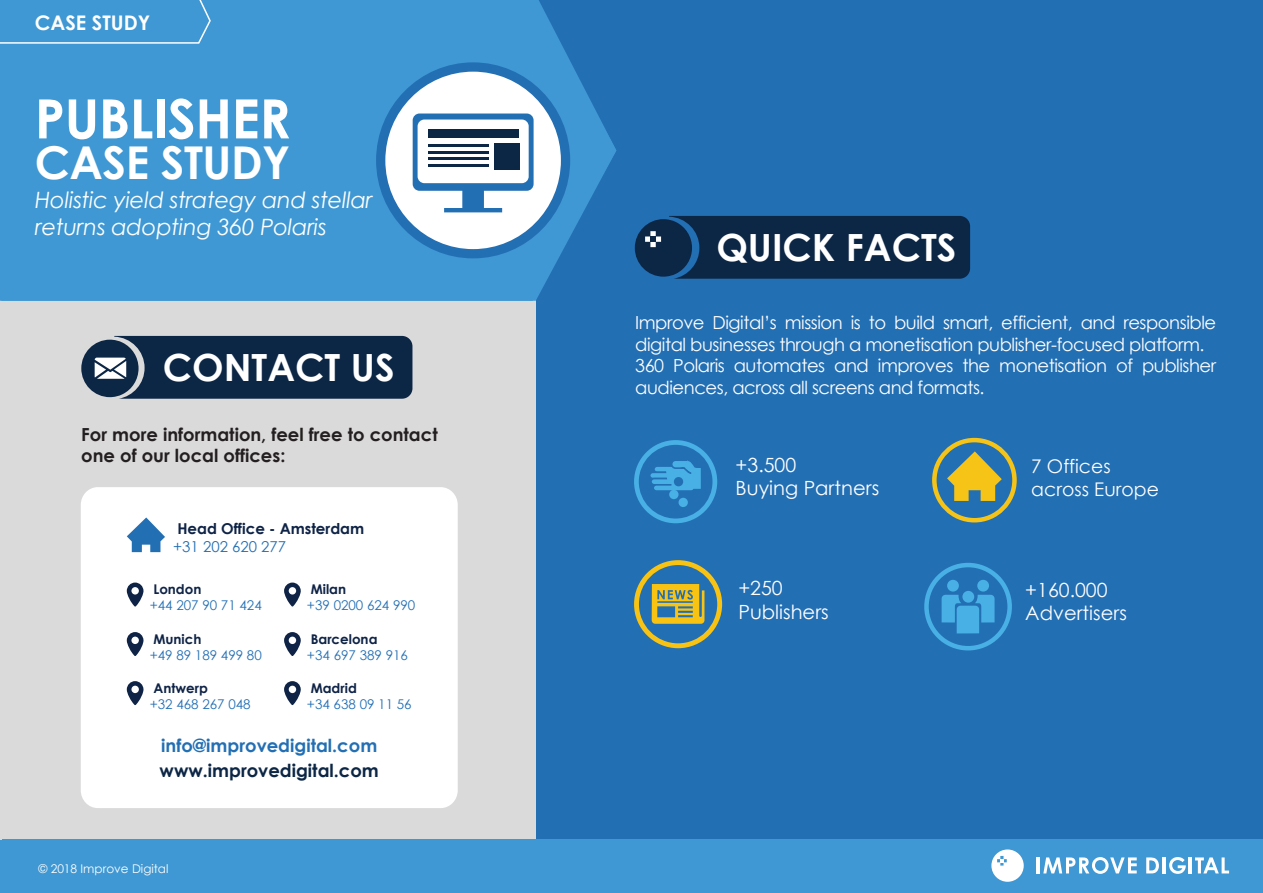
<style>
.page{position:relative;width:1263px;height:893px;background:#fff}
.page>*{position:absolute;margin:0;border:0;box-sizing:border-box;transform-origin:0 0}
.t1{font:700 58.05px "Century Gothic";letter-spacing:-.01em;color:#fff}
.t2{font:700 54.3px "Century Gothic";letter-spacing:-.01em;color:#fff}
.t3{font:700 45.3px "Century Gothic";letter-spacing:-.01em;color:#fff}
.t4{font:700 37.5px "Century Gothic";color:#fff}
.t5{font:italic 22.5px/27px "Century Gothic";letter-spacing:-.01em;color:#fff}
.t6{font:700 20.1px "Century Gothic";color:#fff}
.t7{font:19.5px/23.4px "Century Gothic";color:#fff}
.t8{font:18.9px/22.6px "Century Gothic";color:#fff}
.t9{font:18px/21.6px "Century Gothic";letter-spacing:-.025em;color:#fff}
.t10{font:700 18px/21.6px "Century Gothic";color:#231f20}
.t11{font:700 18px "Century Gothic";color:#236fb4}
.t12{font:700 18px "Century Gothic";color:#0c2645}
.t13{font:700 15px "Century Gothic";color:#0e2346}
.t14{font:15px "Century Gothic";color:#236fb4}
.t15{font:13.35px "Century Gothic";color:#236fb4}
.t16{font:700 13.35px "Century Gothic";color:#0e2346}
.t17{font:12px "Century Gothic";color:#fff}
</style>
<div class="page">
<div style="left:533px;top:0;width:730px;height:840px;background:#236fb4"></div>
<div style="left:0;top:273px;width:536px;height:567px;background:#dbdada"></div>
<div style="left:81px;top:487px;width:377px;height:321px;background:#fff;border-radius:17px"></div>
<svg style="left:127px;top:583px;width:17px;height:23px"></svg>
<svg style="left:284px;top:583px;width:17px;height:23px"></svg>
<svg style="left:127px;top:632px;width:17px;height:24px"></svg>
<svg style="left:284px;top:632px;width:17px;height:24px"></svg>
<svg style="left:127px;top:681px;width:17px;height:24px"></svg>
<svg style="left:284px;top:681px;width:17px;height:24px"></svg>
<svg style="left:127px;top:517px;width:38px;height:35px"></svg>
<svg style="left:81px;top:336px;width:331px;height:63px;background:#1d3551"></svg>
<div style="left:0;top:840px;width:1263px;height:53px;background:#3f98d3"></div>
<hr style="left:1037px;top:857px;width:3px;height:16px;background:#fff">
<svg style="left:1043px;top:857px;width:94px;height:17px"></svg>
<svg style="left:1146px;top:857px;width:13px;height:16px"></svg>
<hr style="left:1162px;top:857px;width:3px;height:16px;background:#fff">
<svg style="left:1169px;top:857px;width:17px;height:17px"></svg>
<hr style="left:1189px;top:857px;width:3px;height:16px;background:#fff">
<svg style="left:1195px;top:857px;width:34px;height:16px"></svg>
<svg style="left:991px;top:849px;width:33px;height:33px"></svg>
<svg style="left:0;top:0;width:616px;height:301px;background:#3c94d0"></svg>
<svg style="left:369px;top:62px;width:201px;height:196px"></svg>
<div style="left:418px;top:120px;width:111px;height:63px;background:#fff;border-radius:7px"></div>
<div style="left:428px;top:129px;width:91px;height:9px;background:#0c2645"></div>
<div style="left:494px;top:143px;width:25px;height:26px;background:#0c2645"></div>
<hr style="left:428px;top:145px;width:60px;height:2px;background:#0c2645">
<hr style="left:428px;top:151px;width:60px;height:3px;background:#0c2645">
<hr style="left:428px;top:158px;width:60px;height:2px;background:#0c2645">
<hr style="left:428px;top:164px;width:60px;height:3px;background:#0c2645">
<div style="left:0;top:0;width:212px;height:47px;background:#3f98d3"></div>
<svg style="left:634px;top:440px;width:83px;height:83px"></svg>
<div style="left:674px;top:477px;width:9px;height:9px;background:#236fb4;border-radius:50%"></div>
<div style="left:669px;top:490px;width:9px;height:9px;background:#48b0e4;border-radius:50%"></div>
<div style="left:678px;top:498px;width:10px;height:9px;background:#48b0e4;border-radius:50%"></div>
<svg style="left:947px;top:451px;width:55px;height:50px"></svg>
<div style="left:932px;top:438px;width:85px;height:84px;border:4px solid #f6c317;border-radius:50%"></div>
<div style="left:924px;top:563px;width:88px;height:87px;border:4px solid #48b0e4;border-radius:50%"></div>
<div style="left:962px;top:591px;width:12px;height:12px;background:#48b0e4;border-radius:50%"></div>
<div style="left:947px;top:580px;width:12px;height:12px;background:#48b0e4;border-radius:50%"></div>
<div style="left:977px;top:580px;width:12px;height:12px;background:#48b0e4;border-radius:50%"></div>
<svg style="left:941px;top:595px;width:53px;height:38px"></svg>
<svg style="left:634px;top:560px;width:88px;height:88px"></svg>
<svg style="left:635px;top:216px;width:335px;height:63px;background:#0e2b4c"></svg>
<p class="t6" style="left:35px;top:10px;width:117px">CASE STUDY</p>
<h1 class="t1" style="left:36px;top:80px;width:257px">PERFORM</h1>
<h2 class="t2" style="left:35px;top:85px;width:257px">PUBLISHER</h2>
<h3 class="t3" style="left:35px;top:134px;width:257px">CASE STUDY</h3>
<p class="t5" style="left:37px;top:177px;width:289px">?????????????????????? ??????????????????????</p>
<p class="t5" style="left:35px;top:186px;width:339px">Holistic yield strategy and stellar returns adopting 360 Polaris</p>
<h3 class="t4" style="left:163px;top:344px;width:233px">CONTACT US</h3>
<p class="t10" style="left:81px;top:423px;width:358px">For more information, feel free to contact one of our local offices:</p>
<p class="t13" style="left:177px;top:519px;width:188px">Head Office - Amsterdam</p>
<p class="t14" style="left:173px;top:538px;width:114px">+31 202 620 277</p>
<p class="t16" style="left:153px;top:581px;width:50px">London</p>
<p class="t15" style="left:150px;top:597px;width:114px">+44 207 90 71 424</p>
<p class="t16" style="left:311px;top:581px;width:37px">Milan</p>
<p class="t15" style="left:307px;top:597px;width:110px">+39 0200 624 990</p>
<p class="t16" style="left:153px;top:630px;width:50px">Munich</p>
<p class="t15" style="left:150px;top:647px;width:114px">+49 89 189 499 80</p>
<p class="t16" style="left:311px;top:630px;width:68px">Barcelona</p>
<p class="t15" style="left:307px;top:647px;width:103px">+34 697 389 916</p>
<p class="t16" style="left:153px;top:679px;width:56px">Antwerp</p>
<p class="t15" style="left:150px;top:696px;width:103px">+32 468 267 048</p>
<p class="t16" style="left:311px;top:679px;width:48px">Madrid</p>
<p class="t15" style="left:307px;top:696px;width:106px">+34 638 09 11 56</p>
<p class="t11" style="left:161px;top:734px;width:218px">info@improvedigital.com</p>
<p class="t12" style="left:160px;top:759px;width:221px">www.improvedigital.com</p>
<p class="t17" style="left:38px;top:862px;width:132px">© 2018 Improve Digital</p>
<h3 class="t4" style="left:716px;top:224px;width:241px">QUICK FACTS</h3>
<p class="t9" style="left:635px;top:311px;width:582px">Improve Digital’s mission is to build smart, efficient, and responsible digital businesses through a monetisation publisher-focused platform.<br>360 Polaris automates and improves the monetisation of publisher audiences, across all screens and formats.</p>
<p class="t7" style="left:736px;top:453px;width:145px">+3.500<br>Buying Partners</p>
<p class="t8" style="left:1031px;top:455px;width:129px">7 Offices across Europe</p>
<p class="t7" style="left:738px;top:576px;width:92px">+250<br>Publishers</p>
<p class="t7" style="left:1025px;top:577px;width:103px">+160.000<br>Advertisers</p>
</div>
